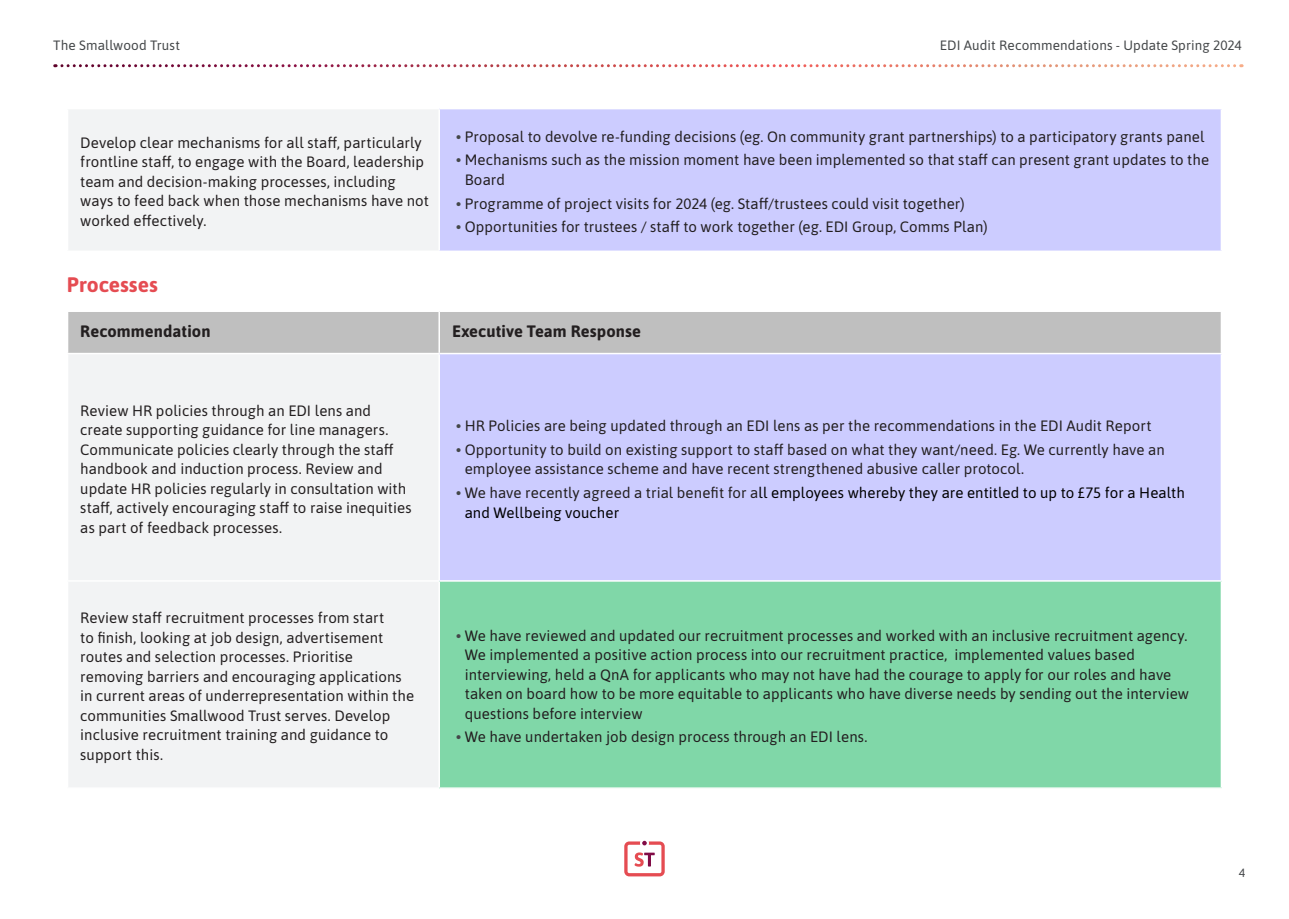
<style>
.page{position:relative;width:1289px;height:919px;background:#fff}
.page>*{position:absolute;margin:0;border:0;box-sizing:border-box;transform-origin:0 0}
.Sub_sub_headers{font:700 21px "Asap";color:#e54c52}
.body_text{font:700 16.5px "Asap";letter-spacing:.005em;color:#231f20}
.body_text-2{font:15px/19.5px "Asap";letter-spacing:.005em;color:#231f20}
.t1{font:15px/19.5px "Asap";letter-spacing:.005em;color:#000}
.t2{font:13.5px "Asap";letter-spacing:.01em;color:#444749}
.t3{font:12px "Asap";color:#444749}
.s1{font-weight:700;color:#444749}
.s2{color:#231f20}
</style>
<div class="page">
<div style="left:68px;top:109px;width:371px;height:142px;background:#f2f3f4"></div>
<div style="left:439px;top:109px;width:782px;height:142px;background:#ccf"></div>
<hr style="left:438px;top:109px;width:2px;height:141px;background:#fff">
<hr style="left:1220px;top:109px;width:2px;height:141px;background:#fff">
<hr style="left:67px;top:250px;width:372px;height:2px;background:#fff">
<hr style="left:439px;top:250px;width:783px;height:2px;background:#fff">
<div style="left:68px;top:312px;width:1152px;height:41px;background:#bfbfbf"></div>
<div style="left:69px;top:355px;width:369px;height:432px;background:#f2f3f4"></div>
<div style="left:439px;top:353px;width:782px;height:228px;background:#ccf"></div>
<div style="left:439px;top:581px;width:782px;height:207px;background:#80d7a8"></div>
<hr style="left:438px;top:312px;width:2px;height:41px;background:#fff">
<hr style="left:439px;top:353px;width:783px;height:1px;background:#fff">
<hr style="left:438px;top:354px;width:2px;height:226px;background:#fff">
<hr style="left:1220px;top:354px;width:2px;height:226px;background:#fff">
<hr style="left:67px;top:580px;width:372px;height:1px;background:#fff">
<hr style="left:439px;top:580px;width:783px;height:1px;background:#fff">
<hr style="left:438px;top:581px;width:2px;height:206px;background:#fff">
<hr style="left:1220px;top:581px;width:2px;height:206px;background:#fff">
<hr style="left:439px;top:787px;width:783px;height:1px;background:#fff">
<svg style="left:55px;top:64px;width:1179px;height:3px"></svg>
<svg style="left:624px;top:840px;width:40px;height:36px"></svg>
<p class="t2" style="left:53px;top:36px;width:128px">The Smallwood Trust</p>
<p class="t2" style="left:939px;top:36px;width:303px">EDI Audit Recommendations - Update Spring 2024</p>
<p class="body_text-2" style="left:80px;top:132px;width:350px">Develop clear mechanisms for all staff, particularly frontline staff, to engage with the Board, leadership team and decision-making processes, including ways to feed back when those mechanisms have not worked effectively.</p>
<p class="body_text-2" style="left:456px;top:126px;width:749px"><span class="s1">•</span> Proposal to devolve re-funding decisions (eg. On community grant partnerships) to a participatory grants panel</p>
<p class="body_text-2" style="left:465px;top:149px;width:745px;text-indent:-9px"><span class="s1">•</span> Mechanisms such as the mission moment have been implemented so that staff can present grant updates to the<br>Board</p>
<p class="body_text-2" style="left:456px;top:193px;width:510px"><span class="s1">•</span> Programme of project visits for 2024 (eg. Staff/trustees could visit together)</p>
<p class="body_text-2" style="left:456px;top:216px;width:533px"><span class="s1">•</span> Opportunities for trustees / staff to work together (eg. EDI Group, Comms Plan)</p>
<p class="Sub_sub_headers" style="left:67px;top:269px;width:92px">Processes</p>
<p class="body_text" style="left:80px;top:320px;width:132px">Recommendation</p>
<p class="body_text" style="left:452px;top:320px;width:191px">Executive Team Response</p>
<p class="body_text-2" style="left:80px;top:400px;width:333px">Review HR policies through an EDI lens and create supporting guidance for line managers.<br>Communicate policies clearly through the staff handbook and induction process. Review and update HR policies regularly in consultation with staff, actively encouraging staff to raise inequities as part of feedback processes.</p>
<p class="body_text-2" style="left:80px;top:607px;width:335px">Review staff recruitment processes from start<br>to finish, looking at job design, advertisement routes and selection processes. Prioritise removing barriers and encouraging applications in current areas of underrepresentation within the communities Smallwood Trust serves. Develop inclusive recruitment training and guidance to support this.</p>
<p class="body_text-2" style="left:456px;top:415px;width:696px"><span class="s1">•</span> HR Policies are being updated through an EDI lens as per the recommendations in the EDI Audit Report</p>
<p class="body_text-2" style="left:465px;top:439px;width:701px;text-indent:-9px"><span class="s1">•</span> Opportunity to build on existing support to staff based on what they want/need. Eg. We currently have an employee assistance scheme and have recent strengthened abusive caller protocol.</p>
<p class="t1" style="left:465px;top:482px;width:721px;text-indent:-9px"><span class="s1">•</span> <span class="s2">We have recently agreed a trial benefit for a</span>ll employees whereby they are entitled to up to £75 for a Health and Wellbeing voucher</p>
<p class="body_text-2" style="left:465px;top:624px;width:725px;text-indent:-9px"><span class="s1">•</span> We have reviewed and updated our recruitment processes and worked with an inclusive recruitment agency.<br>We implemented a positive action process into our recruitment practice, implemented values based interviewing, held a QnA for applicants who may not have had the courage to apply for our roles and have taken on board how to be more equitable to applicants who have diverse needs by sending out the interview questions before interview</p>
<p class="body_text-2" style="left:456px;top:726px;width:413px"><span class="s1">•</span> We have undertaken job design process through an EDI lens.</p>
<p class="t3" style="left:1238px;top:864px;width:8px">4</p>
</div>
